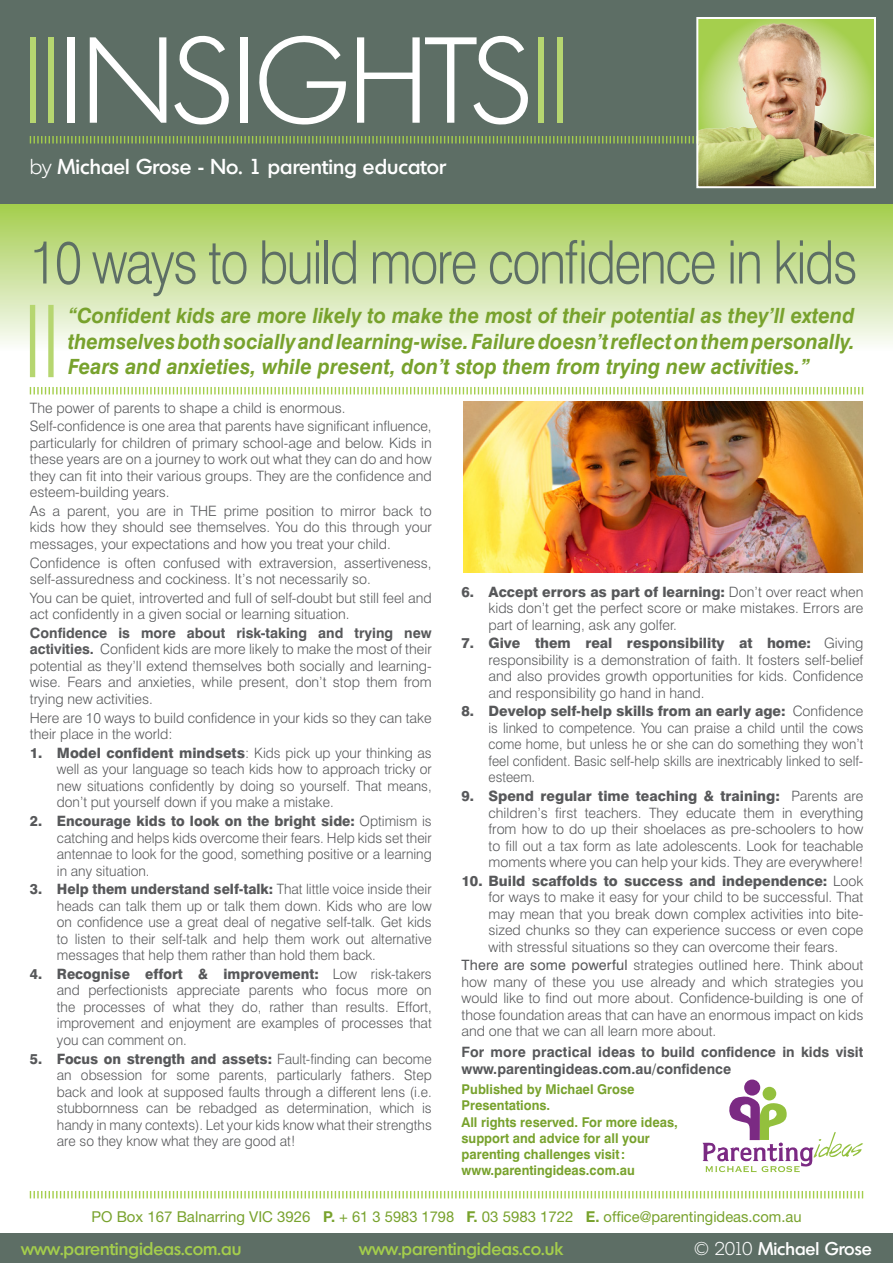
<style>
.page{position:relative;width:893px;height:1263px;background:#fff}
.page>*{position:absolute;margin:0;border:0;box-sizing:border-box;transform-origin:0 0}
.Article_Body_Text{font:300 118.5px "Montreal";color:#fff}
.Article_Title{font:300 60px "Swiss 721 BT";letter-spacing:-.03em;color:#5d6e65;scale:.84 1}
.Extracted_Phrase{font:italic 700 21px/25.2px "Swiss 721 BT";color:#78a22d;text-align:justify;scale:.96 1}
.Article_Title-2{font:500 21px "Montreal";letter-spacing:.005em;color:#fff}
.t1{font:500 18px "Montreal";color:#a4ce4c}
.t2{font:500 18px "Montreal";color:#fff}
.t3{font:15px "Helvetica Neue";color:#78a22d}
.Article_Body_Text-2{font:300 14.25px/16.5px "Swiss 721 BT";color:#57585a;text-align:justify}
.Notion{font:300 14.25px/16.5px "Swiss 721 BT";color:#57585a;text-align:justify}
.Notion-2{font:700 14.25px/16.5px "Swiss 721 BT";color:#57585a}
.Publisher{font:700 13.5px/16.2px "Swiss 721 BT";color:#78a22d;scale:.96 1}
.s1{color:#b6d670}
.s2{font-weight:300}
.s3{font-weight:700}
.s4{font-weight:800}
.s5{font-weight:400}
</style>
<div class="page">
<img style="left:463px;top:401px;width:399px;height:171px">
<div style="left:0;top:1233px;width:893px;height:30px;background:#5d6e65"></div>
<div style="left:0;top:0;width:893px;height:204px;background:#5d6e65"></div>
<svg style="left:29px;top:136px;width:665px;height:8px"></svg>
<svg style="left:29px;top:1191px;width:835px;height:8px"></svg>
<img style="left:699px;top:20px;width:174px;height:165px">
<div style="left:696px;top:17px;width:180px;height:171px;border:2px solid #fff"></div>
<div style="left:744px;top:1079px;width:16px;height:16px;background:#7b2a83;border-radius:50%"></div>
<div style="left:763px;top:1087px;width:13px;height:13px;background:#93c03d;border-radius:50%"></div>
<svg style="left:702px;top:1096px;width:161px;height:76px"></svg>
<div style="left:0;top:204px;width:893px;height:146px;background:linear-gradient(to bottom,#a4cd4c,#fafbf8)"></div>
<svg style="left:29px;top:387px;width:835px;height:8px"></svg>
<svg style="left:30px;top:305px;width:24px;height:72px"></svg>
<p class="Article_Body_Text" style="left:23px;top:13px;width:547px"><span class="s1">||</span>INSIGHTS<span class="s1">||</span></p>
<p class="Article_Title-2" style="left:30px;top:153px;width:418px"><span class="s2">by</span> Michael Grose - No. 1 parenting educator</p>
<p class="Article_Title" style="left:30px;top:226px;width:987px">10 ways to build more confidence in kids</p>
<p class="Extracted_Phrase" style="left:68px;top:303px;width:821px">“Confident kids are more likely to make the most of their potential as they’ll extend themselves both socially and learning-wise. Failure doesn’t reflect on them personally.<br>Fears and anxieties, while present, don’t stop them from trying new activities.”</p>
<p class="Article_Body_Text-2" style="left:30px;top:399px;width:317px">The power of parents to shape a child is enormous.</p>
<p class="Article_Body_Text-2" style="left:30px;top:418px;width:403px">Self-confidence is one area that parents have significant influence, particularly for children of primary school-age and below. Kids in these years are on a journey to work out what they can do and how they can fit into their various groups. They are the confidence and esteem-building years.</p>
<p class="Article_Body_Text-2" style="left:30px;top:502px;width:403px">As a parent, you are in THE prime position to mirror back to kids how they should see themselves. You do this through your messages, your expectations and how you treat your child.</p>
<p class="Article_Body_Text-2" style="left:30px;top:554px;width:403px">Confidence is often confused with extraversion, assertiveness, self-assuredness and cockiness. It’s not necessarily so.</p>
<p class="Article_Body_Text-2" style="left:30px;top:589px;width:403px">You can be quiet, introverted and full of self-doubt but still feel and act confidently in a given social or learning situation.</p>
<p class="Article_Body_Text-2" style="left:30px;top:624px;width:403px"><span class="s3">Confidence is more about risk-taking and trying new activities.</span> Confident kids are more likely to make the most of their potential as they’ll extend themselves both socially and learning&shy;wise. Fears and anxieties, while present, don’t stop them from trying new activities.</p>
<p class="Article_Body_Text-2" style="left:30px;top:709px;width:403px">Here are 10 ways to build confidence in your kids so they can take their place in the world:</p>
<p class="Article_Body_Text-2" style="left:57px;top:744px;width:376px;text-indent:-27px"><span class="s4">1. Model confident mindsets</span>: Kids pick up your thinking as well as your language so teach kids how to approach tricky or new situations confidently by doing so yourself. That means, don’t put yourself down if you make a mistake.</p>
<p class="Article_Body_Text-2" style="left:57px;top:812px;width:376px;text-indent:-27px"><span class="s4">2. Encourage kids to look on the bright side:</span> Optimism is catching and helps kids overcome their fears. Help kids set their antennae to look for the good, something positive or a learning in any situation.</p>
<p class="Article_Body_Text-2" style="left:57px;top:881px;width:376px;text-indent:-27px"><span class="s4">3. Help them understand self-talk:</span> That little voice inside their heads can talk them up or talk them down. Kids who are low on confidence use a great deal of negative self-talk. Get kids to listen to their self-talk and help them work out alternative messages that help them rather than hold them back.</p>
<p class="Article_Body_Text-2" style="left:57px;top:965px;width:376px;text-indent:-27px"><span class="s4">4. Recognise effort &amp; improvement:</span> Low risk-takers and perfectionists appreciate parents who focus more on the processes of what they do, rather than results. Effort, improvement and enjoyment are examples of processes that you can comment on.</p>
<p class="Article_Body_Text-2" style="left:57px;top:1050px;width:376px;text-indent:-27px"><span class="s4">5. Focus on strength and assets:</span> Fault-finding can become an obsession for some parents, particularly fathers. Step back and look at supposed faults through a different lens (i.e. stubbornness can be rebadged as determination, which is handy in many contexts). Let your kids know what their strengths are so they know what they are good at!</p>
<p class="Article_Body_Text-2" style="left:488px;top:583px;width:376px;text-indent:-27px"><span class="s4">6. Accept errors as part of learning:</span> Don’t over react when kids don’t get the perfect score or make mistakes. Errors are part of learning, ask any golfer.</p>
<p class="Article_Body_Text-2" style="left:488px;top:635px;width:376px;text-indent:-27px"><span class="s4">7. Give them real responsibility at home:</span> Giving responsibility is a demonstration of faith. It fosters self-belief and also provides growth opportunities for kids. Confidence and responsibility go hand in hand.</p>
<p class="Article_Body_Text-2" style="left:488px;top:703px;width:376px;text-indent:-27px"><span class="s4">8. Develop self-help skills from an early age:</span> Confidence is linked to competence. You can praise a child until the cows come home, but unless he or she can do something they won’t feel confident. Basic self-help skills are inextricably linked to self&shy;esteem.</p>
<p class="Article_Body_Text-2" style="left:488px;top:788px;width:376px;text-indent:-27px"><span class="s4">9. Spend regular time teaching &amp; training:</span> Parents are children’s first teachers. They educate them in everything from how to do up their shoelaces as pre-schoolers to how to fill out a tax form as late adolescents. Look for teachable moments where you can help your kids. They are everywhere!</p>
<p class="Article_Body_Text-2" style="left:488px;top:872px;width:376px;text-indent:-27px"><span class="s4">10. Build scaffolds to success and independence:</span> Look for ways to make it easy for your child to be successful. That may mean that you break down complex activities into bite&shy;sized chunks so they can experience success or even cope with stressful situations so they can overcome their fears.</p>
<p class="Notion" style="left:461px;top:957px;width:403px"><span class="s5">There are some powerful</span> strategies outlined here. Think about how many of these you use already and which strategies you would like to find out more about. Confidence-building is one of those foundation areas that can have an enormous impact on kids and one that we can all learn more about.</p>
<p class="Notion-2" style="left:461px;top:1044px;width:403px">For more practical ideas to build confidence in kids visit www.parentingideas.com.au/confidence</p>
<p class="Publisher" style="left:461px;top:1081px;width:227px">Published by Michael Grose<br>Presentations.<br>All rights reserved. For more ideas, support and advice for all your parenting challenges visit: www.parentingideas.com.au</p>
<p class="t3" style="left:91px;top:1207px;width:712px">PO Box 167 Balnarring VIC 3926 <span class="s3">P.</span> + 61 3 5983 1798 <span class="s3">F.</span> 03 5983 1722 <span class="s3">E.</span> office@parentingideas.com.au</p>
<p class="t1" style="left:21px;top:1238px;width:222px">www.parentingideas.com.au</p>
<p class="t1" style="left:359px;top:1238px;width:205px">www.parentingideas.co.uk</p>
<p class="t2" style="left:694px;top:1238px;width:180px"><span class="s2">© 2010</span> Michael Grose</p>
</div>
